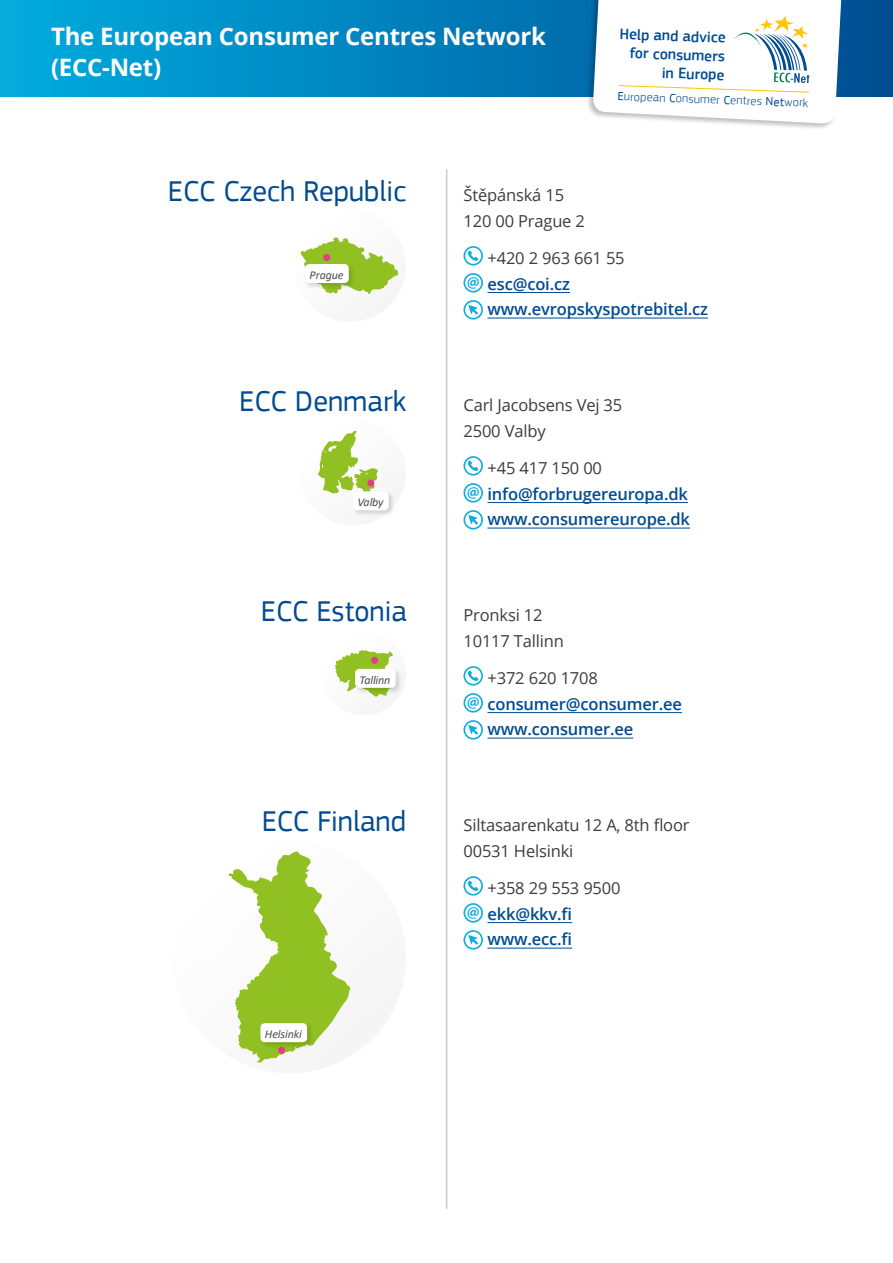
<style>
.page{position:relative;width:893px;height:1263px;background:#fff}
.page>*{position:absolute;margin:0;border:0;box-sizing:border-box;transform-origin:0 0}
.t1{font:30px "PF Square Sans Pro";color:#004b91}
.t2{font:700 24px/31px "Open Sans";letter-spacing:-.01em;color:#fff}
.t3{font:16.5px/25.5px "Open Sans";letter-spacing:-.01em;color:#3c3c3b}
.t4{font:600 16.5px "Open Sans";letter-spacing:-.01em;color:#004b91}
.t5{font:500 15.45px/18.6px "PF Square Sans Pro";color:#004b93;text-align:right}
.t6{font:300 12.3px "EC Square Sans Pro";color:#004b93}
.t7{font:italic 12px "Calibri";letter-spacing:-.01em;color:#4c4b4b}
.s1{font-weight:400}
.s2{font-weight:600;color:#004b91}
</style>
<div class="page">
<hr style="left:446px;top:170px;width:1px;height:1038px;background:#cdcccc">
<svg style="left:0;top:0;width:893px;height:96px;background:#0087c1"></svg>
<div style="left:586px;top:0;width:256px;height:129px;background:#000;opacity:.25"></div>
<svg style="left:593px;top:0;width:250px;height:124px"></svg>
<svg style="left:301px;top:237px;width:98px;height:57px"></svg>
<div style="left:323px;top:254px;width:7px;height:7px;background:#e8398b;border-radius:50%"></div>
<div style="left:304px;top:264px;width:52px;height:25px;background:#000;opacity:.15"></div>
<div style="left:305px;top:264px;width:44px;height:19px;background:#fff;border-radius:4px"></div>
<div style="left:300px;top:420px;width:106px;height:105px;background:#f9f9f9;border-radius:50%"></div>
<svg style="left:319px;top:430px;width:59px;height:64px"></svg>
<div style="left:367px;top:479px;width:7px;height:7px;background:#e8398b;border-radius:50%"></div>
<div style="left:352px;top:491px;width:44px;height:26px;background:#000;opacity:.15"></div>
<div style="left:353px;top:491px;width:36px;height:19px;background:#fff;border-radius:4px"></div>
<div style="left:322px;top:631px;width:84px;height:84px;background:#fbfbfb;border-radius:50%"></div>
<svg style="left:335px;top:650px;width:58px;height:47px"></svg>
<div style="left:371px;top:657px;width:7px;height:7px;background:#e8398b;border-radius:50%"></div>
<div style="left:354px;top:668px;width:48px;height:26px;background:#000;opacity:.15"></div>
<div style="left:355px;top:669px;width:41px;height:19px;background:#fff;border-radius:4px"></div>
<div style="left:172px;top:841px;width:234px;height:232px;background:#fafafa;border-radius:50%"></div>
<svg style="left:228px;top:851px;width:122px;height:211px"></svg>
<div style="left:278px;top:1047px;width:7px;height:7px;background:#e8398b;border-radius:50%"></div>
<div style="left:259px;top:1023px;width:55px;height:26px;background:#000;opacity:.15"></div>
<div style="left:260px;top:1023px;width:47px;height:19px;background:#fff;border-radius:4px"></div>
<hr style="left:487px;top:292px;width:83px;height:1px;background:#004b91">
<hr style="left:487px;top:318px;width:221px;height:1px;background:#004b91">
<hr style="left:487px;top:502px;width:201px;height:1px;background:#004b91">
<hr style="left:487px;top:528px;width:203px;height:1px;background:#004b91">
<hr style="left:487px;top:712px;width:195px;height:1px;background:#004b91">
<hr style="left:487px;top:738px;width:146px;height:1px;background:#004b91">
<hr style="left:487px;top:922px;width:85px;height:1px;background:#004b91">
<hr style="left:487px;top:948px;width:85px;height:1px;background:#004b91">
<div style="left:463px;top:246px;width:20px;height:20px;border:2px solid #0eaddf;border-radius:50%"></div>
<svg style="left:468px;top:251px;width:10px;height:10px"></svg>
<div style="left:463px;top:273px;width:20px;height:20px;border:2px solid #0eaddf;border-radius:50%"></div>
<div style="left:463px;top:300px;width:20px;height:20px;border:2px solid #0eaddf;border-radius:50%"></div>
<svg style="left:468px;top:305px;width:10px;height:10px"></svg>
<div style="left:463px;top:456px;width:20px;height:20px;border:2px solid #0eaddf;border-radius:50%"></div>
<svg style="left:468px;top:461px;width:10px;height:10px"></svg>
<div style="left:463px;top:483px;width:20px;height:20px;border:2px solid #0eaddf;border-radius:50%"></div>
<div style="left:463px;top:510px;width:20px;height:20px;border:2px solid #0eaddf;border-radius:50%"></div>
<svg style="left:468px;top:515px;width:10px;height:10px"></svg>
<div style="left:463px;top:666px;width:20px;height:20px;border:2px solid #0eaddf;border-radius:50%"></div>
<svg style="left:468px;top:671px;width:10px;height:10px"></svg>
<div style="left:463px;top:693px;width:20px;height:20px;border:2px solid #0eaddf;border-radius:50%"></div>
<div style="left:463px;top:720px;width:20px;height:20px;border:2px solid #0eaddf;border-radius:50%"></div>
<svg style="left:468px;top:725px;width:10px;height:10px"></svg>
<div style="left:463px;top:876px;width:20px;height:20px;border:2px solid #0eaddf;border-radius:50%"></div>
<svg style="left:468px;top:881px;width:10px;height:10px"></svg>
<div style="left:463px;top:903px;width:20px;height:20px;border:2px solid #0eaddf;border-radius:50%"></div>
<div style="left:463px;top:930px;width:20px;height:20px;border:2px solid #0eaddf;border-radius:50%"></div>
<svg style="left:468px;top:935px;width:10px;height:10px"></svg>
<h2 class="t2" style="left:51px;top:20px;width:496px">The European Consumer Centres Network (ECC-Net)</h2>
<p class="t5" style="left:620px;top:25px;width:108px;rotate:2deg">Help and advice for consumers in Europe</p>
<p class="t6" style="left:618px;top:89px;width:192px;rotate:2deg"><span class="s1">E</span>uropean <span class="s1">C</span>onsumer <span class="s1">C</span>entres <span class="s1">Net</span>work</p>
<h1 class="t1" style="left:168px;top:174px;width:240px">ECC Czech Republic</h1>
<p class="t7" style="left:310px;top:266px;width:35px">Prague</p>
<h1 class="t1" style="left:239px;top:384px;width:168px">ECC Denmark</h1>
<p class="t7" style="left:357px;top:494px;width:28px">Valby</p>
<h1 class="t1" style="left:261px;top:594px;width:147px">ECC Estonia</h1>
<p class="t7" style="left:360px;top:671px;width:32px">Tallinn</p>
<h1 class="t1" style="left:262px;top:804px;width:146px">ECC Finland</h1>
<p class="t7" style="left:265px;top:1025px;width:38px">Helsinki</p>
<p class="t3" style="left:463px;top:182px;width:123px">Štěpánská 15<br>120 00 Prague 2</p>
<p class="t3" style="left:467px;top:245px;width:159px;text-indent:21px">+420 2 963 661 55 <sup>@</sup> <span class="s2">esc@coi.cz</span></p>
<p class="t4" style="left:487px;top:298px;width:222px">www.evropskyspotrebitel.cz</p>
<p class="t3" style="left:463px;top:392px;width:160px">Carl Jacobsens Vej 35<br>2500 Valby</p>
<p class="t3" style="left:487px;top:455px;width:116px">+45 417 150 00</p>
<p class="t4" style="left:467px;top:482px;width:223px"><sup>@</sup> info@forbrugereuropa.dk</p>
<p class="t4" style="left:487px;top:508px;width:204px">www.consumereurope.dk</p>
<p class="t3" style="left:463px;top:602px;width:102px">Pronksi 12<br>10117 Tallinn</p>
<p class="t3" style="left:487px;top:665px;width:112px">+372 620 1708</p>
<p class="t4" style="left:467px;top:692px;width:217px"><sup>@</sup> consumer@consumer.ee</p>
<p class="t4" style="left:487px;top:718px;width:147px">www.consumer.ee</p>
<p class="t3" style="left:463px;top:812px;width:228px">Siltasaarenkatu 12 A, 8th floor<br>00531 Helsinki</p>
<p class="t3" style="left:487px;top:875px;width:135px">+358 29 553 9500</p>
<p class="t4" style="left:467px;top:902px;width:107px"><sup>@</sup> ekk@kkv.fi</p>
<p class="t4" style="left:487px;top:928px;width:86px">www.ecc.fi</p>
</div>
